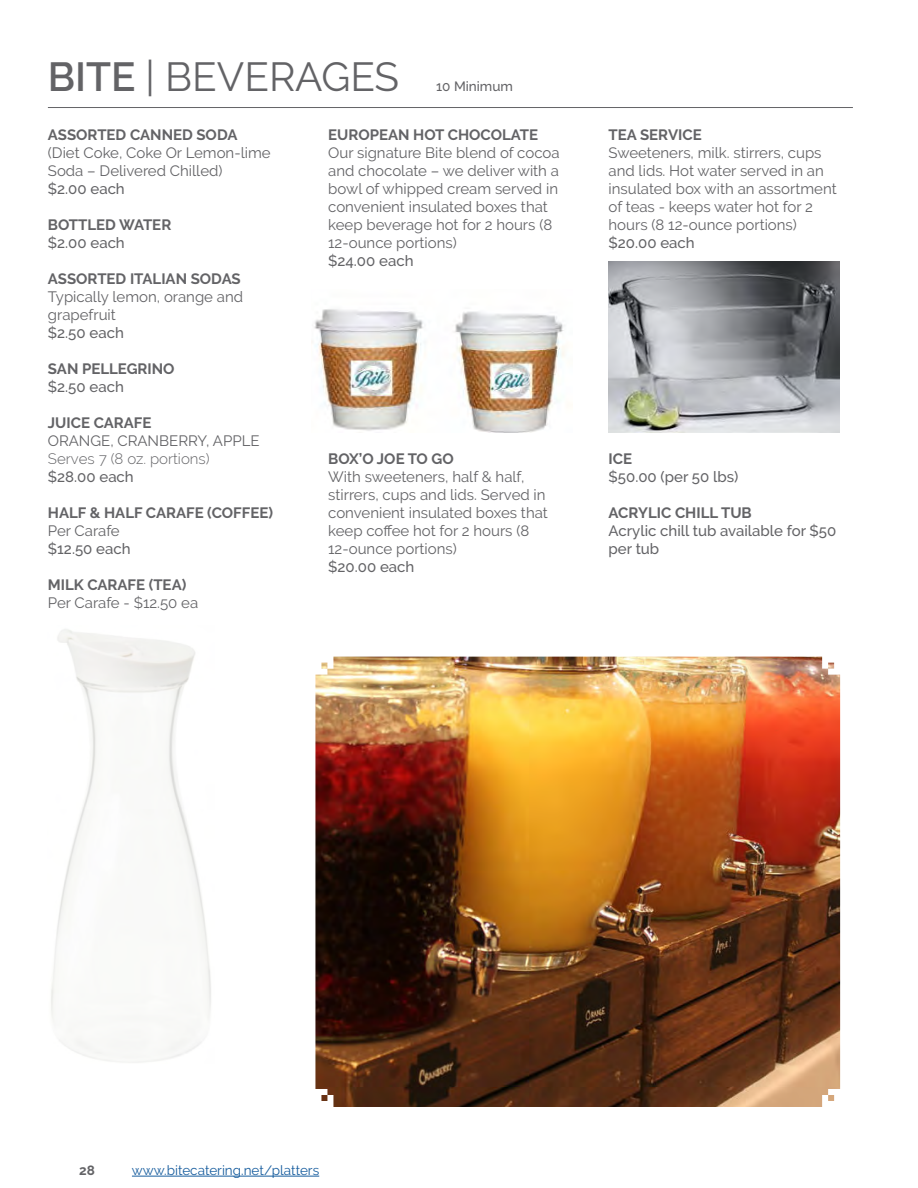
<style>
.page{position:relative;width:918px;height:1188px;background:#fff}
.page>*{position:absolute;margin:0;border:0;box-sizing:border-box;transform-origin:0 0}
.Head{font:40.5px "Raleway";color:#636366}
.text{font:15px/18px "Raleway";color:#636366}
.bold_text{font:700 15px "Raleway";color:#636366}
.text-2{font:500 15px "Raleway";color:#636366}
.bold_text-2{font:500 15px/18px "Raleway";color:#636366}
.text-3{font:300 15px "Raleway";color:#636366}
.t1{font:13.5px "Raleway";color:#175d9e}
.Head-2{font:500 13.5px "Raleway";color:#636366}
.t2{font:700 13.5px "Raleway";color:#636366}
.s1{font-weight:600}
</style>
<div class="page">
<img style="left:51px;top:629px;width:160px;height:434px">
<img style="left:314px;top:309px;width:251px;height:123px">
<img style="left:609px;top:261px;width:230px;height:172px">
<hr style="left:48px;top:107px;width:805px;height:1px;background:#636366">
<img style="left:315px;top:657px;width:525px;height:450px">
<hr style="left:132px;top:1176px;width:187px;height:1px;background:#175d9e">
<p class="Head" style="left:48px;top:53px;width:353px"><span class="s1">BITE</span> | BEVERAGES</p>
<p class="Head-2" style="left:436px;top:78px;width:78px">10 Minimum</p>
<p class="bold_text" style="left:48px;top:126px;width:191px">ASSORTED CANNED SODA</p>
<p class="text" style="left:48px;top:144px;width:224px">(Diet Coke, Coke Or Lemon-lime<br>Soda – Delivered Chilled)</p>
<p class="text-2" style="left:48px;top:180px;width:78px">$2.00 each</p>
<p class="bold_text" style="left:48px;top:216px;width:125px">BOTTLED WATER</p>
<p class="text-2" style="left:48px;top:234px;width:78px">$2.00 each</p>
<p class="bold_text" style="left:48px;top:270px;width:194px">ASSORTED ITALIAN SODAS</p>
<p class="text" style="left:48px;top:288px;width:197px">Typically lemon, orange and grapefruit</p>
<p class="text-2" style="left:48px;top:324px;width:77px">$2.50 each</p>
<p class="bold_text" style="left:48px;top:360px;width:128px">SAN PELLEGRINO</p>
<p class="text-2" style="left:48px;top:378px;width:77px">$2.50 each</p>
<p class="bold_text" style="left:48px;top:414px;width:105px">JUICE CARAFE</p>
<p class="text" style="left:48px;top:432px;width:213px">ORANGE, CRANBERRY, APPLE</p>
<p class="text-3" style="left:48px;top:450px;width:163px">Serves 7 (8 oz. portions)</p>
<p class="text-2" style="left:48px;top:468px;width:87px">$28.00 each</p>
<p class="bold_text" style="left:48px;top:504px;width:227px">HALF &amp; HALF CARAFE (COFFEE)</p>
<p class="text" style="left:48px;top:522px;width:73px">Per Carafe</p>
<p class="bold_text-2" style="left:48px;top:540px;width:84px">$12.50 each</p>
<p class="bold_text" style="left:48px;top:576px;width:140px">MILK CARAFE (TEA)</p>
<p class="text" style="left:48px;top:594px;width:152px">Per Carafe - $12.50 ea</p>
<p class="bold_text" style="left:328px;top:126px;width:211px">EUROPEAN HOT CHOCOLATE</p>
<p class="text" style="left:328px;top:144px;width:233px">Our signature Bite blend of cocoa and chocolate – we deliver with a</p>
<p class="text" style="left:328px;top:180px;width:231px">bowl of whipped cream served in convenient insulated boxes that</p>
<p class="text" style="left:328px;top:216px;width:226px">keep beverage hot for 2 hours (8<br>12-ounce portions)</p>
<p class="text-2" style="left:328px;top:252px;width:87px">$24.00 each</p>
<p class="bold_text" style="left:328px;top:450px;width:127px">BOX’O JOE TO GO</p>
<p class="text" style="left:328px;top:468px;width:221px">With sweeteners, half &amp; half, stirrers, cups and lids. Served in convenient insulated boxes that keep coffee hot for 2 hours (8<br>12-ounce portions)</p>
<p class="text-2" style="left:328px;top:558px;width:88px">$20.00 each</p>
<p class="bold_text" style="left:609px;top:126px;width:95px">TEA SERVICE</p>
<p class="text" style="left:609px;top:144px;width:230px">Sweeteners, milk. stirrers, cups and lids. Hot water served in an insulated box with an assortment of teas - keeps water hot for 2 hours (8 12-ounce portions)</p>
<p class="text-2" style="left:609px;top:234px;width:88px">$20.00 each</p>
<p class="bold_text" style="left:609px;top:450px;width:25px">ICE</p>
<p class="bold_text-2" style="left:609px;top:468px;width:131px">$50.00 (per 50 lbs)</p>
<p class="bold_text" style="left:609px;top:504px;width:145px">ACRYLIC CHILL TUB</p>
<p class="bold_text-2" style="left:609px;top:522px;width:229px">Acrylic chill tub available for $50 per tub</p>
<p class="t2" style="left:79px;top:1163px;width:17px">28</p>
<p class="t1" style="left:132px;top:1163px;width:189px">www.bitecatering.net/platters</p>
</div>
